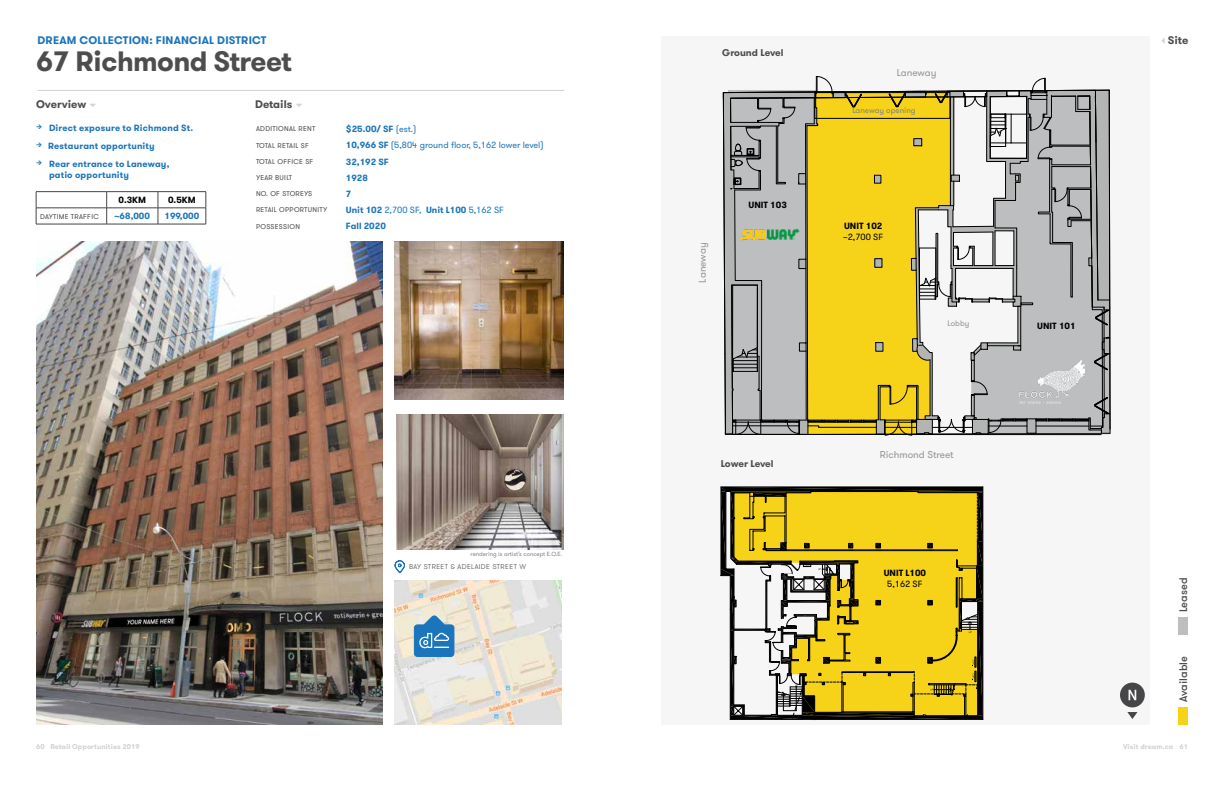
<style>
.page{position:relative;width:1224px;height:792px;background:#fff}
.page>*{position:absolute;margin:0;border:0;box-sizing:border-box;transform-origin:0 0}
.t1{font:700 28px "GT Walsheim";letter-spacing:-.02em;color:#4d4d4f}
.t2{font:700 11px "GT Walsheim";letter-spacing:.02em;color:#1c75bc}
.t3{font:700 11px "GT Walsheim";color:#4d4d4f}
.t4{font:500 11px "GT Walsheim";color:#4d4d4f}
.t5{font:10px "GT Walsheim";color:#949495}
.t6{font:700 9.8px "GT Walsheim";letter-spacing:-.01em;color:#4d4d4f}
.t7{font:700 9px/18px "GT Walsheim";letter-spacing:.015em;color:#1c75bc}
.t8{font:9px "GT Walsheim";color:#1c75bc}
.t9{font:700 9px "GT Walsheim";color:#000}
.t10{font:9px "GT Walsheim";color:#000}
.t11{font:8px "GT Walsheim";color:#808285}
.t12{font:8px "GT Walsheim";color:#949495}
.t13{font:7px "GT Walsheim";letter-spacing:.04em;color:#4d4d4f}
.t14{font:700 7px "GT Walsheim";letter-spacing:.01em;color:#d2d2d3}
.t15{font:300 7px "GT Walsheim";letter-spacing:.06em;color:#4d4d4f}
.t16{font:6px "GT Walsheim";color:#808285}
.s1{font-weight:400}
.s2{font-weight:700}
</style>
<div class="page">
<div style="left:661px;top:36px;width:488px;height:688px;background:#f6f6f6"></div>
<img style="left:36px;top:241px;width:347px;height:483px">
<hr style="left:37px;top:90px;width:527px;height:1px;background:#d2d2d3">
<img style="left:395px;top:581px;width:167px;height:144px">
<svg style="left:394px;top:560px;width:11px;height:14px"></svg>
<svg style="left:414px;top:615px;width:41px;height:42px;background:#5395c6"></svg>
<img style="left:396px;top:414px;width:167px;height:135px">
<img style="left:395px;top:241px;width:168px;height:159px">
<svg style="left:723px;top:76px;width:388px;height:360px"></svg>
<img style="left:740px;top:228px;width:59px;height:13px">
<div style="left:814px;top:92px;width:136px;height:27px;border:1px solid #000"></div>
<svg style="left:1120px;top:683px;width:25px;height:36px"></svg>
<svg style="left:721px;top:487px;width:262px;height:233px"></svg>
<hr style="left:36px;top:191px;width:71px;height:1px;background:#464547">
<hr style="left:107px;top:191px;width:51px;height:1px;background:#464547">
<hr style="left:158px;top:191px;width:48px;height:1px;background:#464547">
<hr style="left:107px;top:208px;width:51px;height:1px;background:#464547">
<svg style="left:36px;top:192px;width:72px;height:32px"></svg>
<hr style="left:158px;top:208px;width:48px;height:1px;background:#464547">
<svg style="left:158px;top:192px;width:1px;height:32px"></svg>
<svg style="left:206px;top:192px;width:1px;height:32px"></svg>
<hr style="left:36px;top:224px;width:71px;height:1px;background:#464547">
<hr style="left:107px;top:224px;width:51px;height:1px;background:#464547">
<hr style="left:158px;top:224px;width:48px;height:1px;background:#464547">
<div style="left:1178px;top:707px;width:10px;height:17px;background:#f6d218"></div>
<div style="left:1178px;top:617px;width:10px;height:18px;background:#bcbec0"></div>
<img style="left:1020px;top:361px;width:65px;height:43px">
<p class="t2" style="left:37px;top:33px;width:230px">DREAM COLLECTION: FINANCIAL DISTRICT</p>
<h1 class="t1" style="left:36px;top:43px;width:257px">67 Richmond Street</h1>
<p class="t3" style="left:36px;top:97px;width:52px">Overview</p>
<p class="t7" style="left:48px;top:119px;width:147px">Direct exposure to Richmond St.<br>Restaurant opportunity<br>Rear entrance to Laneway,</p>
<p class="t7" style="left:49px;top:166px;width:81px">patio opportunity</p>
<p class="t9" style="left:119px;top:194px;width:29px">0.3KM</p>
<p class="t9" style="left:168px;top:194px;width:29px">0.5KM</p>
<p class="t13" style="left:40px;top:212px;width:60px">DAYTIME TRAFFIC</p>
<p class="t7" style="left:115px;top:207px;width:37px">~68,000</p>
<p class="t7" style="left:164px;top:207px;width:36px">199,000</p>
<p class="t3" style="left:255px;top:97px;width:39px">Details</p>
<p class="t13" style="left:256px;top:125px;width:61px">ADDITIONAL RENT</p>
<p class="t7" style="left:346px;top:120px;width:72px">$25.00/ SF <span class="s1">(est.)</span></p>
<p class="t13" style="left:256px;top:141px;width:54px">TOTAL RETAIL SF</p>
<p class="t8" style="left:346px;top:140px;width:199px"><span class="s2">10,966 SF</span> (5,804 ground floor, 5,162 lower level)</p>
<p class="t13" style="left:256px;top:157px;width:59px">TOTAL OFFICE SF</p>
<p class="t7" style="left:346px;top:153px;width:44px">32,192 SF</p>
<p class="t13" style="left:256px;top:173px;width:38px">YEAR BUILT</p>
<p class="t7" style="left:346px;top:169px;width:24px">1928</p>
<p class="t13" style="left:256px;top:189px;width:58px">NO. OF STOREYS</p>
<p class="t7" style="left:346px;top:185px;width:7px">7</p>
<p class="t13" style="left:256px;top:206px;width:73px">RETAIL OPPORTUNITY</p>
<p class="t7" style="left:346px;top:201px;width:160px">Unit 102 <span class="s1">2,700 SF,</span> Unit L100 <span class="s1">5,162 SF</span></p>
<p class="t13" style="left:256px;top:222px;width:46px">POSSESSION</p>
<p class="t7" style="left:346px;top:217px;width:42px">Fall 2020</p>
<p class="t16" style="left:471px;top:550px;width:93px">rendering is artist’s concept E.O.E.</p>
<p class="t15" style="left:409px;top:562px;width:119px">BAY STREET &amp; ADELAIDE STREET W</p>
<p class="t6" style="left:722px;top:46px;width:63px">Ground Level</p>
<p class="t5" style="left:696px;top:283px;width:41px;rotate:-90deg">Laneway</p>
<p class="t9" style="left:749px;top:199px;width:40px">UNIT 103</p>
<p class="t6" style="left:721px;top:458px;width:54px">Lower Level</p>
<p class="t5" style="left:897px;top:66px;width:41px">Laneway</p>
<p class="t11" style="left:852px;top:105px;width:65px">Laneway opening</p>
<p class="t9" style="left:844px;top:220px;width:40px">UNIT 102</p>
<p class="t10" style="left:843px;top:231px;width:42px">~2,700 SF</p>
<p class="t12" style="left:947px;top:318px;width:23px">Lobby</p>
<p class="t5" style="left:880px;top:448px;width:76px">Richmond Street</p>
<p class="t9" style="left:884px;top:567px;width:44px">UNIT L100</p>
<p class="t10" style="left:887px;top:578px;width:37px">5,162 SF</p>
<p class="t9" style="left:1037px;top:320px;width:40px">UNIT 101</p>
<p class="t3" style="left:1168px;top:33px;width:22px">Site</p>
<p class="t4" style="left:1176px;top:612px;width:36px;rotate:-90deg">Leased</p>
<p class="t4" style="left:1176px;top:702px;width:47px;rotate:-90deg">Available</p>
<p class="t14" style="left:50px;top:742px;width:91px">Retail Opportunities 2019</p>
<p class="t14" style="left:1123px;top:742px;width:52px">Visit dream.ca</p>
<p class="t14" style="left:36px;top:742px;width:10px">60</p>
<p class="t14" style="left:1179px;top:742px;width:10px">61</p>
</div>
